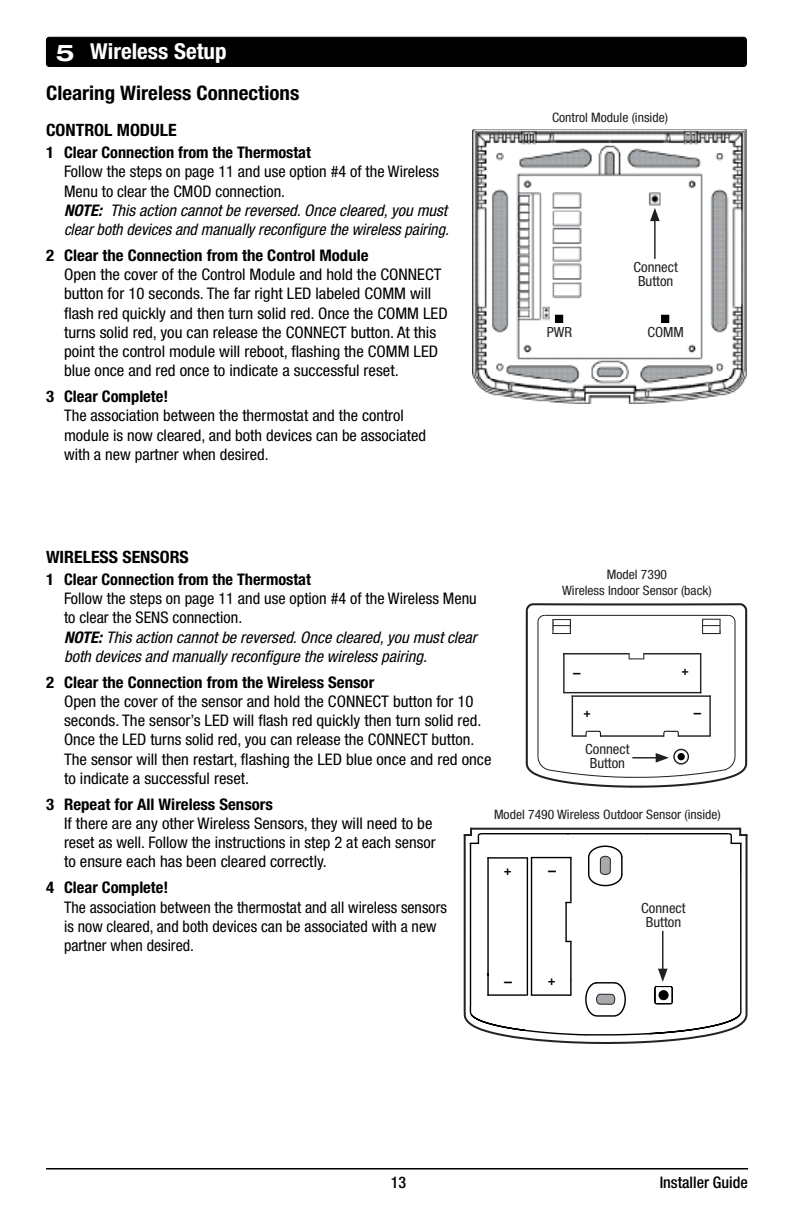
<style>
.page{position:relative;width:792px;height:1224px;background:#fff}
.page>*{position:absolute;margin:0;border:0;box-sizing:border-box;transform-origin:0 0}
.t1{font:700 condensed 22px "Helvetica Neue LT Std";color:#fff;scale:1.05 1}
.t2{font:700 condensed 20px "Helvetica Neue LT Std";color:#000;scale:1.05 1}
.t3{font:700 condensed 17px "Helvetica Neue LT Std";color:#000;scale:1.05 1}
.t4{font:condensed 16px/19.2px "Helvetica Neue LT Std";color:#000;scale:1.05 1}
.t5{font:italic condensed 16px/19.2px "Helvetica Neue LT Std";color:#000}
.t6{font:condensed 16px/19.2px "Helvetica Neue LT Std";color:#000}
.t7{font:700 condensed 16px "Helvetica Neue LT Std";color:#000;scale:1.05 1}
.t8{font:500 condensed 16px "Helvetica Neue LT Std";color:#000}
.t9{font:condensed 14px/14px "Helvetica Neue LT Std";color:#231f20;text-align:center;scale:1.05 1}
.t10{font:condensed 13px/15.6px "Helvetica Neue LT Std";color:#231f20;text-align:center;scale:1.05 1}
.t11{font:700 13px "Helvetica Neue LT Std";color:#000}
.t12{font:700 13px "Helvetica Neue LT Std";color:#000;scale:2.01 1}
.t13{font:700 12.2px "Helvetica Neue LT Std";color:#000}
.t14{font:700 12.2px "Helvetica Neue LT Std";color:#000;scale:2.01 1}
.s1{font-stretch:expanded;font-size:23px}
.s2{font-style:normal}
.s3{font-weight:700}
</style>
<div class="page">
<hr style="left:46px;top:1168px;width:702px;height:2px;background:#000">
<div style="left:46px;top:37px;width:700px;height:30px;background:#000;border-radius:3px"></div>
<div style="left:46px;top:37px;width:701px;height:30px;border:1px solid #000;border-radius:3px"></div>
<hr style="left:464px;top:835px;width:2px;height:177px;background:#222226">
<svg style="left:464px;top:828px;width:8px;height:16px"></svg>
<hr style="left:471px;top:828px;width:269px;height:2px;background:#222226">
<hr style="left:746px;top:835px;width:2px;height:179px;background:#222226">
<svg style="left:469px;top:832px;width:273px;height:137px"></svg>
<svg style="left:731px;top:828px;width:17px;height:16px"></svg>
<svg style="left:587px;top:829px;width:36px;height:58px"></svg>
<svg style="left:526px;top:604px;width:221px;height:184px"></svg>
<hr style="left:662px;top:931px;width:1px;height:41px;background:#231f20">
<svg style="left:464px;top:969px;width:284px;height:75px"></svg>
<img style="left:472px;top:129px;width:275px;height:274px">
<hr style="left:654px;top:218px;width:2px;height:41px;background:#231f20">
<svg style="left:650px;top:208px;width:10px;height:13px"></svg>
<div style="left:555px;top:315px;width:8px;height:8px;border:2px solid #000"></div>
<div style="left:661px;top:315px;width:8px;height:8px;border:2px solid #000"></div>
<h1 class="t1" style="left:56px;top:38px;width:164px"><span class="s1">5</span> Wireless Setup</h1>
<p class="t2" style="left:46px;top:81px;width:243px">Clearing Wireless Connections</p>
<p class="t3" style="left:46px;top:120px;width:126px">CONTROL MODULE</p>
<p class="t7" style="left:46px;top:143px;width:254px">1 Clear Connection from the Thermostat</p>
<p class="t5" style="left:64px;top:162px;width:386px"><span class="s2">Follow the steps on page 11 and use option #4 of the Wireless Menu to clear the CMOD connection.<br></span><span class="s3">NOTE:</span> This action cannot be reversed. Once cleared, you must clear both devices and manually reconfigure the wireless pairing.</p>
<p class="t7" style="left:46px;top:246px;width:309px">2 Clear the Connection from the Control Module</p>
<p class="t4" style="left:64px;top:265px;width:367px">Open the cover of the Control Module and hold the CONNECT button for 10 seconds. The far right LED labeled COMM will flash red quickly and then turn solid red. Once the COMM LED turns solid red, you can release the CONNECT button. At this point the control module will reboot, flashing the COMM LED blue once and red once to indicate a successful reset.</p>
<p class="t7" style="left:46px;top:387px;width:118px">3 Clear Complete!</p>
<p class="t6" style="left:64px;top:406px;width:363px">The association between the thermostat and the control module is now cleared, and both devices can be associated with a new partner when desired.</p>
<p class="t10" style="left:552px;top:109px;width:112px">Control Module (inside)</p>
<p class="t9" style="left:634px;top:260px;width:44px">Connect<br>Button</p>
<p class="t9" style="left:547px;top:325px;width:26px">PWR</p>
<p class="t9" style="left:647px;top:325px;width:36px">COMM</p>
<p class="t3" style="left:46px;top:547px;width:138px">WIRELESS SENSORS</p>
<p class="t7" style="left:46px;top:570px;width:254px">1 Clear Connection from the Thermostat</p>
<p class="t5" style="left:64px;top:589px;width:414px"><span class="s2">Follow the steps on page 11 and use option #4 of the Wireless Menu to clear the SENS connection.<br></span><span class="s3">NOTE:</span> This action cannot be reversed. Once cleared, you must clear both devices and manually reconfigure the wireless pairing.</p>
<p class="t7" style="left:46px;top:672px;width:314px">2 Clear the Connection from the Wireless Sensor</p>
<p class="t4" style="left:64px;top:692px;width:409px">Open the cover of the sensor and hold the CONNECT button for 10 seconds. The sensor’s LED will flash red quickly then turn solid red.<br>Once the LED turns solid red, you can release the CONNECT button.<br>The sensor will then restart, flashing the LED blue once and red once to indicate a successful reset.</p>
<p class="t7" style="left:46px;top:794px;width:218px">3 Repeat for All Wireless Sensors</p>
<p class="t4" style="left:64px;top:814px;width:355px">If there are any other Wireless Sensors, they will need to be reset as well. Follow the instructions in step 2 at each sensor to ensure each has been cleared correctly.</p>
<p class="t7" style="left:46px;top:878px;width:118px">4 Clear Complete!</p>
<p class="t6" style="left:64px;top:897px;width:384px">The association between the thermostat and all wireless sensors is now cleared, and both devices can be associated with a new partner when desired.</p>
<p class="t10" style="left:562px;top:567px;width:144px">Model 7390<br>Wireless Indoor Sensor (back)</p>
<p class="t14" style="left:572px;top:665px;width:7px">-</p>
<p class="t13" style="left:682px;top:663px;width:9px">+</p>
<p class="t13" style="left:584px;top:705px;width:9px">+</p>
<p class="t14" style="left:693px;top:705px;width:7px">-</p>
<p class="t9" style="left:585px;top:742px;width:44px">Connect<br>Button</p>
<p class="t10" style="left:494px;top:807px;width:218px">Model 7490 Wireless Outdoor Sensor (inside)</p>
<p class="t11" style="left:504px;top:862px;width:9px">+</p>
<p class="t12" style="left:547px;top:863px;width:7px">-</p>
<p class="t9" style="left:641px;top:901px;width:44px">Connect<br>Button</p>
<p class="t12" style="left:503px;top:973px;width:7px">-</p>
<p class="t11" style="left:548px;top:973px;width:9px">+</p>
<p class="t8" style="left:391px;top:1173px;width:17px">13</p>
<p class="t8" style="left:660px;top:1173px;width:90px">Installer Guide</p>
</div>
